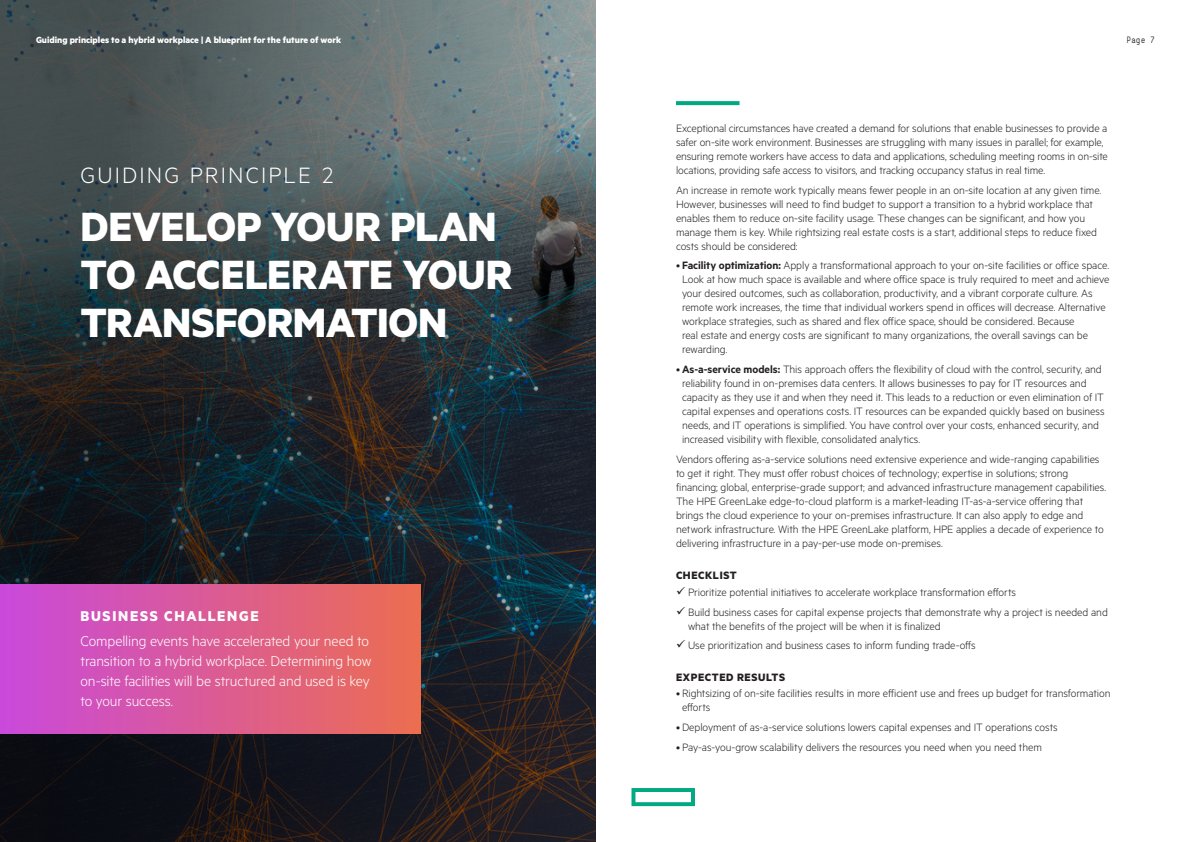
<style>
.page{position:relative;width:1191px;height:842px;background:#fff}
.page>*{position:absolute;margin:0;border:0;box-sizing:border-box;transform-origin:0 0}
.Optional_Intro_Metri{font:700 46px/48px "Metric HPE";letter-spacing:-.005em;color:#fff}
.Optional_Intro_Metri-2{font:300 25px "Metric HPE";letter-spacing:.085em;color:#fff}
.Body_text_MetricHPE{font:300 16px/20px "Metric HPE";letter-spacing:-.01em;color:#fff}
.Body_text_MetricHPE-2{font:700 16px "Metric HPE";letter-spacing:.105em;color:#fff}
.Body_text_MetricHPE-3{font:300 12px/14px "Metric HPE";letter-spacing:-.01em;color:#231f20}
.Body_text_before_bul{font:300 12px/14px "Metric HPE";letter-spacing:-.01em;color:#231f20}
.Body_header_MetricHP{font:700 12px "Metric HPE";letter-spacing:.05em;color:#231f20}
.t1{font:700 10px "Metric HPE";color:#fff}
.Page_number_HPE_Simp{font:9px "HPE Simple";color:#231f20}
.s1{font-weight:600}
</style>
<div class="page">
<img style="left:0;top:0;width:595px;height:842px">
<img style="left:0;top:584px;width:421px;height:149px">
<svg style="left:676px;top:101px;width:63px;height:4px"></svg>
<svg style="left:631px;top:788px;width:64px;height:18px"></svg>
<p class="t1" style="left:36px;top:33px;width:307px">Guiding principles to a hybrid workplace | A blueprint for the future of work</p>
<p class="Page_number_HPE_Simp" style="left:1126px;top:35px;width:30px">Page 7</p>
<p class="Optional_Intro_Metri-2" style="left:80px;top:160px;width:255px">GUIDING PRINCIPLE 2</p>
<p class="Optional_Intro_Metri" style="left:80px;top:201px;width:433px">DEVELOP YOUR PLAN<br>TO ACCELERATE YOUR<br>TRANSFORMATION</p>
<p class="Body_text_MetricHPE-2" style="left:80px;top:606px;width:180px">BUSINESS CHALLENGE</p>
<p class="Body_text_MetricHPE" style="left:80px;top:631px;width:292px">Compelling events have accelerated your need to transition to a hybrid workplace. Determining how on-site facilities will be structured and used is key to your success.</p>
<p class="Body_text_before_bul" style="left:676px;top:121px;width:433px">Exceptional circumstances have created a demand for solutions that enable businesses to provide a safer on-site work environment. Businesses are struggling with many issues in parallel; for example, ensuring remote workers have access to data and applications, scheduling meeting rooms in on-site locations, providing safe access to visitors, and tracking occupancy status in real time.</p>
<p class="Body_text_before_bul" style="left:676px;top:182px;width:427px">An increase in remote work typically means fewer people in an on-site location at any given time.<br>However, businesses will need to find budget to support a transition to a hybrid workplace that enables them to reduce on-site facility usage. These changes can be significant, and how you manage them is key. While rightsizing real estate costs is a start, additional steps to reduce fixed costs should be considered:</p>
<p class="Body_text_MetricHPE-3" style="left:682px;top:258px;width:429px;text-indent:-6px">• <span class="s1">Facility optimization:</span> Apply a transformational approach to your on-site facilities or office space.<br>Look at how much space is available and where office space is truly required to meet and achieve your desired outcomes, such as collaboration, productivity, and a vibrant corporate culture. As remote work increases, the time that individual workers spend in offices will decrease. Alternative workplace strategies, such as shared and flex office space, should be considered. Because<br>real estate and energy costs are significant to many organizations, the overall savings can be rewarding.</p>
<p class="Body_text_MetricHPE-3" style="left:682px;top:362px;width:424px;text-indent:-6px">• <span class="s1">As-a-service models:</span> This approach offers the flexibility of cloud with the control, security, and reliability found in on-premises data centers. It allows businesses to pay for IT resources and capacity as they use it and when they need it. This leads to a reduction or even elimination of IT capital expenses and operations costs. IT resources can be expanded quickly based on business needs, and IT operations is simplified. You have control over your costs, enhanced security, and increased visibility with flexible, consolidated analytics.</p>
<p class="Body_text_MetricHPE-3" style="left:676px;top:452px;width:432px">Vendors offering as-a-service solutions need extensive experience and wide-ranging capabilities to get it right. They must offer robust choices of technology; expertise in solutions; strong financing; global, enterprise-grade support; and advanced infrastructure management capabilities.<br>The HPE GreenLake edge-to-cloud platform is a market-leading IT-as-a-service offering that brings the cloud experience to your on-premises infrastructure. It can also apply to edge and network infrastructure. With the HPE GreenLake platform, HPE applies a decade of experience to delivering infrastructure in a pay-per-use mode on-premises.</p>
<p class="Body_header_MetricHP" style="left:676px;top:568px;width:62px">CHECKLIST</p>
<p class="Body_text_MetricHPE-3" style="left:676px;top:585px;width:341px">✓ Prioritize potential initiatives to accelerate workplace transformation efforts</p>
<p class="Body_text_MetricHPE-3" style="left:688px;top:604px;width:421px;text-indent:-12px">✓ Build business cases for capital expense projects that demonstrate why a project is needed and what the benefits of the project will be when it is finalized</p>
<p class="Body_text_MetricHPE-3" style="left:676px;top:638px;width:301px">✓ Use prioritization and business cases to inform funding trade-offs</p>
<p class="Body_header_MetricHP" style="left:676px;top:670px;width:111px">EXPECTED RESULTS</p>
<p class="Body_text_MetricHPE-3" style="left:682px;top:686px;width:430px;text-indent:-6px">• Rightsizing of on-site facilities results in more efficient use and frees up budget for transformation efforts</p>
<p class="Body_text_MetricHPE-3" style="left:676px;top:720px;width:383px">• Deployment of as-a-service solutions lowers capital expenses and IT operations costs</p>
<p class="Body_text_MetricHPE-3" style="left:676px;top:740px;width:367px">• Pay-as-you-grow scalability delivers the resources you need when you need them</p>
</div>
